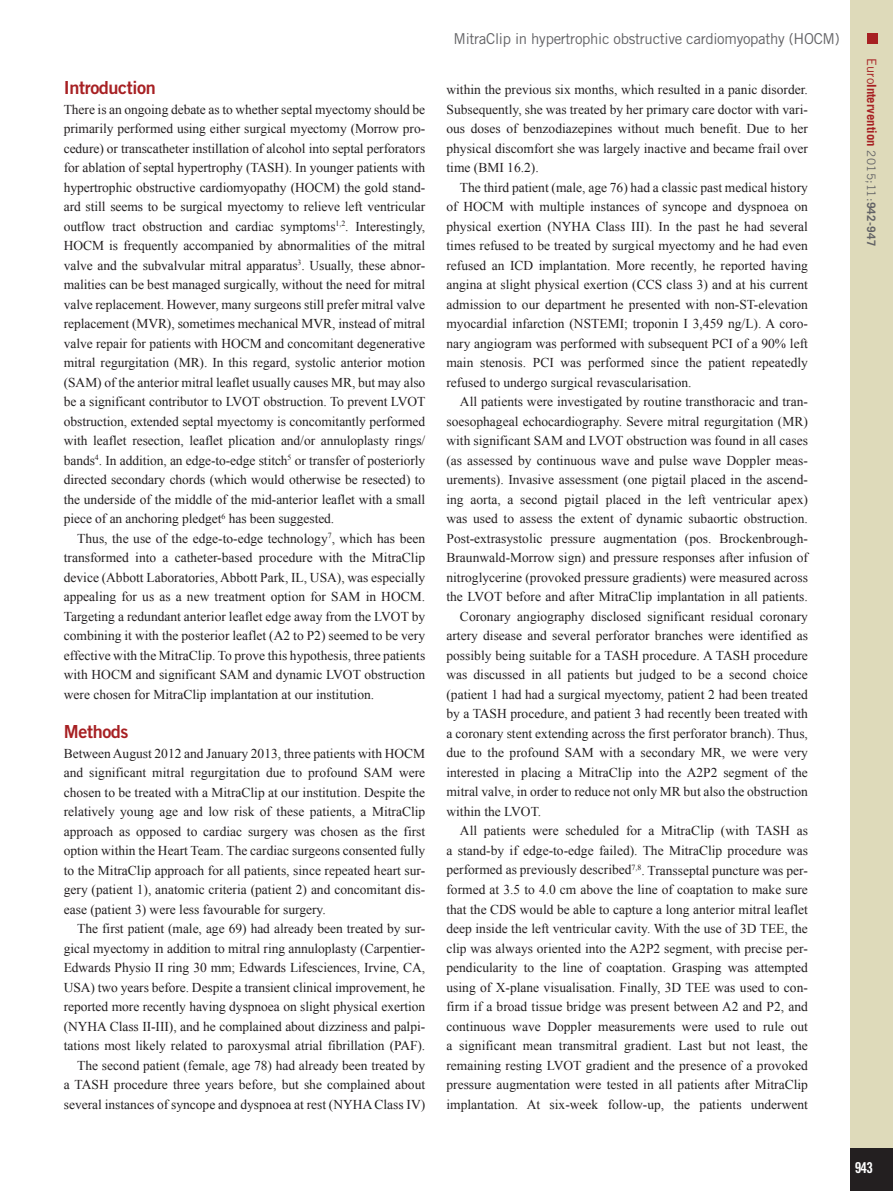
<style>
.page{position:relative;width:893px;height:1191px;background:#fff}
.page>*{position:absolute;margin:0;border:0;box-sizing:border-box;transform-origin:0 0}
.intertitre1{font:18px "Trade Gothic LT Std Bd 2";letter-spacing:-.02em;color:#a72023}
.t1{font:15px "Trade Gothic LT Std";letter-spacing:-.02em;color:#636366}
.t2{font:15px "Trade Gothic LT Std Bd Cn 20";color:#fff}
.text_paragraph{font:13.5px/19.5px "Times New Roman";color:#231f20;text-align:justify}
.text_1er_paragraph{font:13.5px/19.5px "Times New Roman";letter-spacing:-.005em;color:#231f20;text-align:justify}
.t3{font:700 12.75px "Trade Gothic LT Std";color:#a72023}
.s1{font-weight:400}
.s2{font-weight:400;font-size:11.7px;color:#636366}
.s3{font-size:11.7px;color:#636366}
</style>
<div class="page">
<div style="left:850px;top:0;width:43px;height:1191px;background:#dedaba"></div>
<div style="left:850px;top:1148px;width:43px;height:43px;background:#231f20"></div>
<div style="left:867px;top:34px;width:11px;height:10px;background:#a72023"></div>
<p class="intertitre1" style="left:64px;top:77px;width:94px">Introduction</p>
<p class="text_1er_paragraph" style="left:64px;top:99px;width:363px">There is an ongoing debate as to whether septal myectomy should be primarily performed using either surgical myectomy (Morrow pro&shy;cedure) or transcatheter instillation of alcohol into septal perforators for ablation of septal hypertrophy (TASH). In younger patients with hypertrophic obstructive cardiomyopathy (HOCM) the gold stand&shy;ard still seems to be surgical myectomy to relieve left ventricular outflow tract obstruction and cardiac symptoms<sup>1,2</sup>. Interestingly, HOCM is frequently accompanied by abnormalities of the mitral valve and the subvalvular mitral apparatus<sup>3</sup>. Usually, these abnor&shy;malities can be best managed surgically, without the need for mitral valve replacement. However, many surgeons still prefer mitral valve replacement (MVR), sometimes mechanical MVR, instead of mitral valve repair for patients with HOCM and concomitant degenerative mitral regurgitation (MR). In this regard, systolic anterior motion (SAM) of the anterior mitral leaflet usually causes MR, but may also be a significant contributor to LVOT obstruction. To prevent LVOT obstruction, extended septal myectomy is concomitantly performed with leaflet resection, leaflet plication and/or annuloplasty rings/ bands<sup>4</sup>. In addition, an edge-to-edge stitch<sup>5</sup> or transfer of posteriorly directed secondary chords (which would otherwise be resected) to the underside of the middle of the mid-anterior leaflet with a small piece of an anchoring pledget<sup>6</sup> has been suggested.</p>
<p class="text_paragraph" style="left:64px;top:528px;width:363px;text-indent:14px">Thus, the use of the edge-to-edge technology<sup>7</sup>, which has been transformed into a catheter-based procedure with the MitraClip device (Abbott Laboratories, Abbott Park, IL, USA), was especially appealing for us as a new treatment option for SAM in HOCM.<br>Targeting a redundant anterior leaflet edge away from the LVOT by combining it with the posterior leaflet (A2 to P2) seemed to be very effective with the MitraClip. To prove this hypothesis, three patients with HOCM and significant SAM and dynamic LVOT obstruction were chosen for MitraClip implantation at our institution.</p>
<p class="intertitre1" style="left:64px;top:720px;width:66px">Methods</p>
<p class="text_1er_paragraph" style="left:64px;top:743px;width:363px">Between August 2012 and January 2013, three patients with HOCM and significant mitral regurgitation due to profound SAM were chosen to be treated with a MitraClip at our institution. Despite the relatively young age and low risk of these patients, a MitraClip approach as opposed to cardiac surgery was chosen as the first option within the Heart Team. The cardiac surgeons consented fully to the MitraClip approach for all patients, since repeated heart sur&shy;gery (patient 1), anatomic criteria (patient 2) and concomitant dis&shy;ease (patient 3) were less favourable for surgery.</p>
<p class="text_paragraph" style="left:64px;top:918px;width:363px;text-indent:14px">The first patient (male, age 69) had already been treated by sur&shy;gical myectomy in addition to mitral ring annuloplasty (Carpentier-Edwards Physio II ring 30 mm; Edwards Lifesciences, Irvine, CA, USA) two years before. Despite a transient clinical improvement, he reported more recently having dyspnoea on slight physical exertion (NYHA Class II-III), and he complained about dizziness and palpi&shy;tations most likely related to paroxysmal atrial fibrillation (PAF).</p>
<p class="text_paragraph" style="left:64px;top:1055px;width:363px;text-indent:14px">The second patient (female, age 78) had already been treated by a TASH procedure three years before, but she complained about several instances of syncope and dyspnoea at rest (NYHA Class IV)</p>
<p class="t1" style="left:453px;top:30px;width:388px">MitraClip in hypertrophic obstructive cardiomyopathy (HOCM)</p>
<p class="text_paragraph" style="left:446px;top:80px;width:363px">within the previous six months, which resulted in a panic disorder.<br>Subsequently, she was treated by her primary care doctor with vari&shy;ous doses of benzodiazepines without much benefit. Due to her physical discomfort she was largely inactive and became frail over time (BMI 16.2).</p>
<p class="text_paragraph" style="left:446px;top:177px;width:363px;text-indent:14px">The third patient (male, age 76) had a classic past medical history of HOCM with multiple instances of syncope and dyspnoea on physical exertion (NYHA Class III). In the past he had several times refused to be treated by surgical myectomy and he had even refused an ICD implantation. More recently, he reported having angina at slight physical exertion (CCS class 3) and at his current admission to our department he presented with non-ST-elevation myocardial infarction (NSTEMI; troponin I 3,459 ng/L). A coro&shy;nary angiogram was performed with subsequent PCI of a 90% left main stenosis. PCI was performed since the patient repeatedly refused to undergo surgical revascularisation.</p>
<p class="text_paragraph" style="left:446px;top:392px;width:363px;text-indent:14px">All patients were investigated by routine transthoracic and tran&shy;soesophageal echocardiography. Severe mitral regurgitation (MR) with significant SAM and LVOT obstruction was found in all cases (as assessed by continuous wave and pulse wave Doppler meas&shy;urements). Invasive assessment (one pigtail placed in the ascend&shy;ing aorta, a second pigtail placed in the left ventricular apex) was used to assess the extent of dynamic subaortic obstruction.<br>Post-extrasystolic pressure augmentation (pos. Brockenbrough-Braunwald-Morrow sign) and pressure responses after infusion of nitroglycerine (provoked pressure gradients) were measured across the LVOT before and after MitraClip implantation in all patients.</p>
<p class="text_paragraph" style="left:446px;top:606px;width:363px;text-indent:14px">Coronary angiography disclosed significant residual coronary artery disease and several perforator branches were identified as possibly being suitable for a TASH procedure. A TASH procedure was discussed in all patients but judged to be a second choice (patient 1 had had a surgical myectomy, patient 2 had been treated by a TASH procedure, and patient 3 had recently been treated with a coronary stent extending across the first perforator branch). Thus, due to the profound SAM with a secondary MR, we were very interested in placing a MitraClip into the A2P2 segment of the mitral valve, in order to reduce not only MR but also the obstruction within the LVOT.</p>
<p class="text_paragraph" style="left:446px;top:820px;width:363px;text-indent:14px">All patients were scheduled for a MitraClip (with TASH as a stand-by if edge-to-edge failed). The MitraClip procedure was performed as previously described<sup>7,8</sup>. Transseptal puncture was per&shy;formed at 3.5 to 4.0 cm above the line of coaptation to make sure that the CDS would be able to capture a long anterior mitral leaflet deep inside the left ventricular cavity. With the use of 3D TEE, the clip was always oriented into the A2P2 segment, with precise per&shy;pendicularity to the line of coaptation. Grasping was attempted using of X-plane visualisation. Finally, 3D TEE was used to con&shy;firm if a broad tissue bridge was present between A2 and P2, and continuous wave Doppler measurements were used to rule out a significant mean transmitral gradient. Last but not least, the remaining resting LVOT gradient and the presence of a provoked pressure augmentation were tested in all patients after MitraClip implantation. At six-week follow-up, the patients underwent</p>
<p class="t3" style="left:879px;top:58px;width:189px;rotate:90deg"><span class="s1">Euro</span>Intervention <span class="s2">2015;11:</span><span class="s3">942-947</span></p>
<p class="t2" style="left:855px;top:1158px;width:20px">943</p>
</div>
